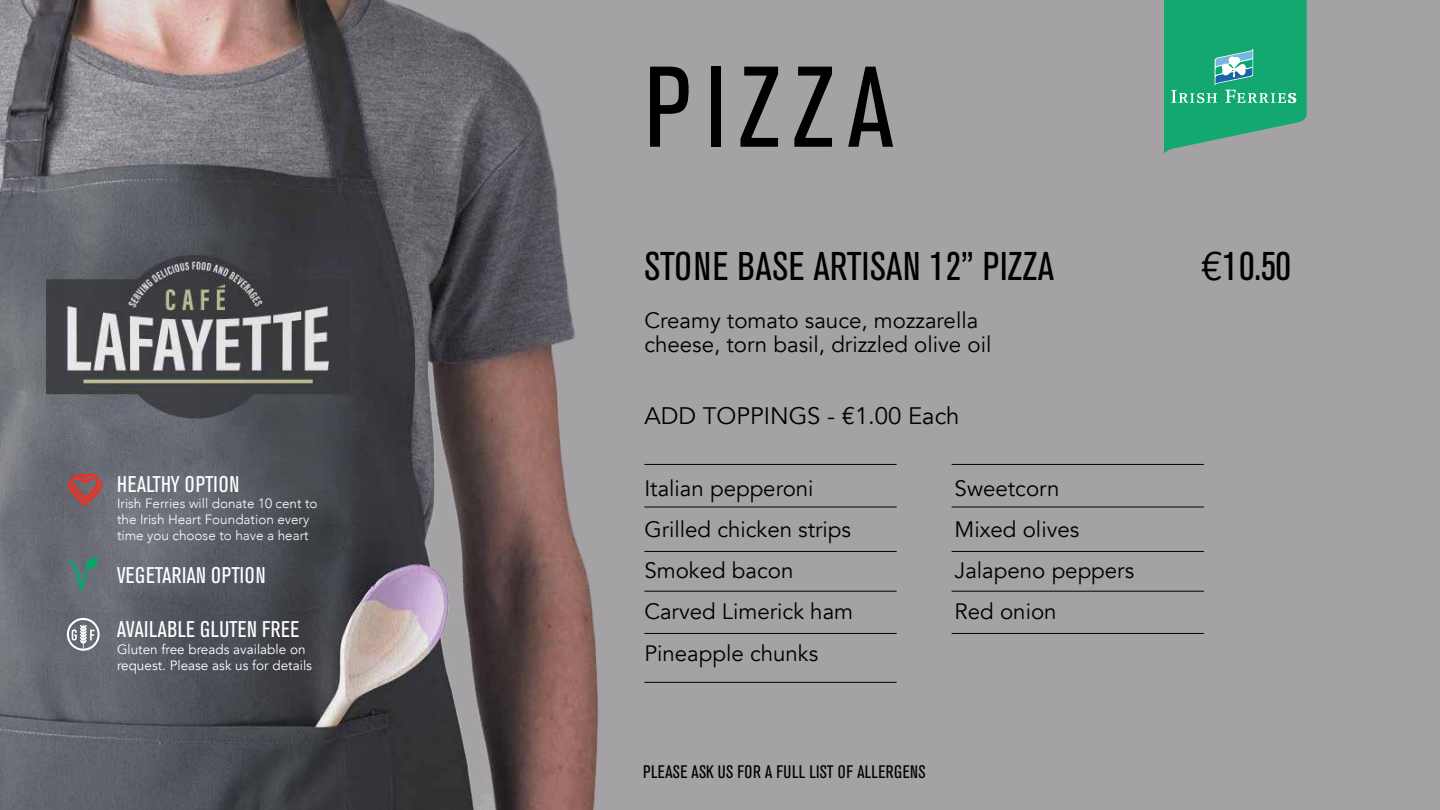
<style>
.page{position:relative;width:1440px;height:810px;background:#a4a2a5}
.page>*{position:absolute;margin:0;border:0;box-sizing:border-box;transform-origin:0 0}
.t1{font:113.48px "Akzidenz Grot Con BQ";letter-spacing:.11em;color:#000}
.t2{font:39.75px "Akzidenz Grot Con BQ";letter-spacing:.02em;color:#000}
.t3{font:23.85px "Avenir";color:#000}
.t4{font:22.5px "Akzidenz Grot Con BQ";letter-spacing:.02em;color:#fff}
.t5{font:22.27px/41.2px "Avenir";color:#000}
.t6{font:18px "Akzidenz Grot Con BQ";letter-spacing:.02em;color:#000}
.t7{font:300 13.5px/16.2px "Avenir";color:#fff}
.t8{font:13.5px/16.2px "Avenir";color:#fff}
.s1{font-family:"Avenir"}
</style>
<div class="page">
<img style="left:0;top:0;width:598px;height:810px">
<svg style="left:1164px;top:0;width:143px;height:154px;background:#2da97d"></svg>
<hr style="left:644px;top:507px;width:253px;height:1px;background:#000">
<hr style="left:644px;top:464px;width:253px;height:1px;background:#000">
<hr style="left:952px;top:464px;width:252px;height:1px;background:#000">
<hr style="left:952px;top:507px;width:252px;height:1px;background:#000">
<hr style="left:644px;top:551px;width:253px;height:1px;background:#000">
<hr style="left:952px;top:551px;width:252px;height:1px;background:#000">
<hr style="left:644px;top:591px;width:253px;height:1px;background:#000">
<hr style="left:952px;top:591px;width:252px;height:1px;background:#000">
<hr style="left:644px;top:633px;width:253px;height:1px;background:#000">
<hr style="left:952px;top:633px;width:252px;height:1px;background:#000">
<hr style="left:644px;top:682px;width:253px;height:1px;background:#000">
<svg style="left:67px;top:618px;width:33px;height:33px"></svg>
<svg style="left:68px;top:473px;width:35px;height:33px"></svg>
<svg style="left:67px;top:557px;width:31px;height:33px"></svg>
<p class="t4" style="left:117px;top:471px;width:124px">HEALTHY OPTION</p>
<p class="t7" style="left:117px;top:495px;width:202px">Irish Ferries will donate 10 cent to the Irish Heart Foundation every time you choose to have a heart</p>
<p class="t4" style="left:117px;top:563px;width:150px">VEGETARIAN OPTION</p>
<p class="t4" style="left:117px;top:617px;width:184px">AVAILABLE GLUTEN FREE</p>
<p class="t8" style="left:117px;top:641px;width:196px">Gluten free breads available on request. Please ask us for details</p>
<h1 class="t1" style="left:644px;top:44px;width:250px">PIZZA</h1>
<h2 class="t2" style="left:644px;top:244px;width:411px">STONE BASE ARTISAN 12” PIZZA</h2>
<h2 class="t2" style="left:1201px;top:244px;width:92px"><span class="s1">€</span>10.50</h2>
<p class="t5" style="left:644px;top:309px;width:349px;line-height:23.9px">Creamy tomato sauce, mozzarella cheese, torn basil, drizzled olive oil</p>
<p class="t3" style="left:644px;top:401px;width:317px">ADD TOPPINGS - €1.00 Each</p>
<p class="t5" style="left:644px;top:468px;width:210px">Italian pepperoni<br>Grilled chicken strips<br>Smoked bacon<br>Carved Limerick ham<br>Pineapple chunks</p>
<p class="t5" style="left:955px;top:468px;width:181px">Sweetcorn<br>Mixed olives<br>Jalapeno peppers<br>Red onion</p>
<p class="t6" style="left:643px;top:762px;width:284px">PLEASE ASK US FOR A FULL LIST OF ALLERGENS</p>
</div>
